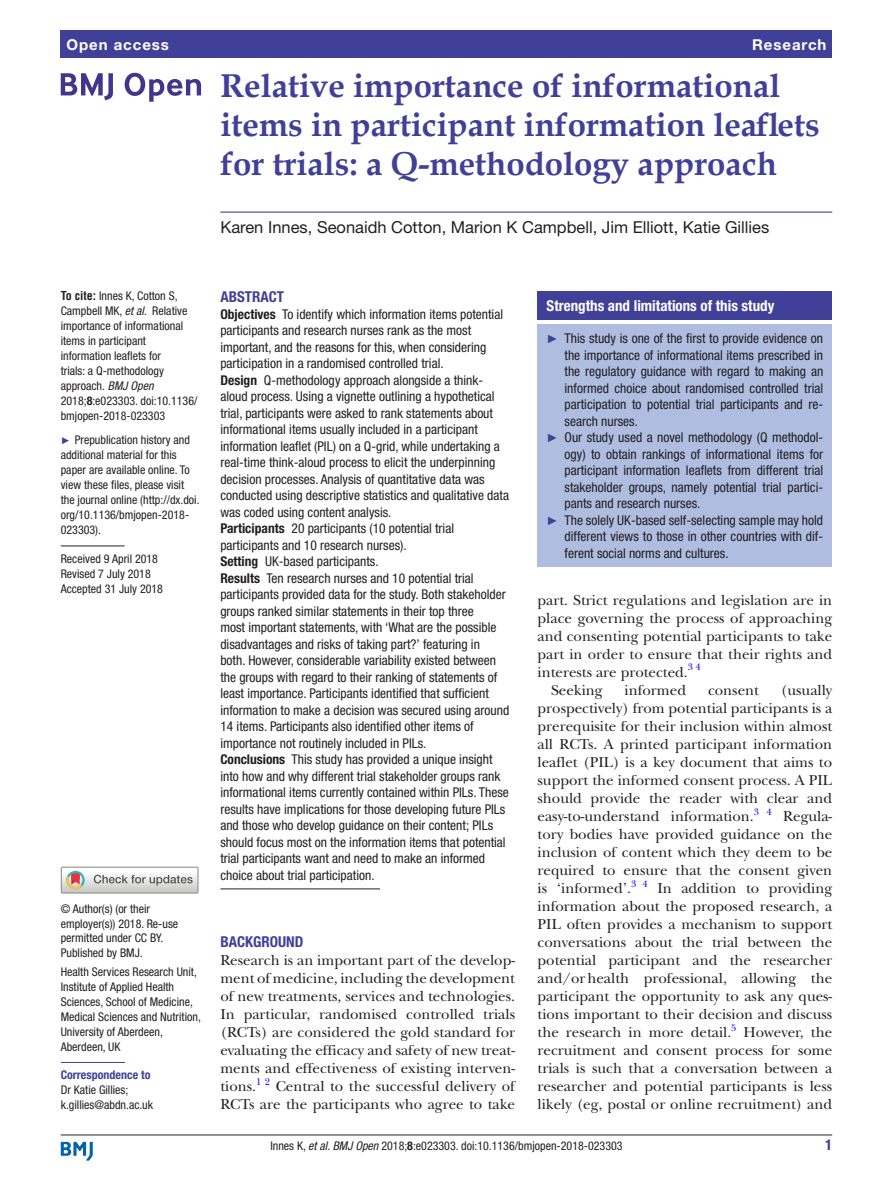
<style>
.page{position:relative;width:893px;height:1191px;background:#fff}
.page>*{position:absolute;margin:0;border:0;box-sizing:border-box;transform-origin:0 0}
.t1{font:700 33px/39px "Book Antiqua";color:#414099}
.t2{font:16.5px "Helvetica Neue LT Std";color:#231f20}
.t3{font:15px/18px "New Baskerville";color:#231f20;text-align:justify}
.t4{font:700 condensed 15px "Helvetica Neue LT Std";color:#fff}
.t5{font:700 condensed 15px "Helvetica Neue LT Std";color:#414099}
.t6{font:700 15px "Helvetica Neue LT Std";letter-spacing:.065em;color:#fff}
.t7{font:condensed 13.5px/16.5px "Helvetica Neue LT Std";color:#231f20}
.t8{font:condensed 12px/15px "Helvetica Neue LT Std";color:#231f20}
.t9{font:700 condensed 12px "Helvetica Neue LT Std";color:#414099}
.t10{font:9.9px "New Baskerville";color:#00f}
.s1{font-family:"Helvetica LT Std";font-weight:700}
.s2{font-style:italic}
.s3{font-weight:700}
.s4{font-family:"Arial";font-stretch:normal;font-size:9.75px;color:#414099}
.s5{font-family:"Arial";font-stretch:normal;font-size:12px;color:#414099}
</style>
<div class="page">
<hr style="left:61px;top:1134px;width:771px;height:1px;background:#231f20">
<svg style="left:61px;top:1141px;width:32px;height:19px"></svg>
<div style="left:61px;top:31px;width:771px;height:27px;background:#414099"></div>
<hr style="left:220px;top:211px;width:612px;height:2px;background:#414099">
<hr style="left:61px;top:545px;width:64px;height:1px;background:#231f20">
<hr style="left:61px;top:1062px;width:64px;height:1px;background:#414099">
<svg style="left:61px;top:73px;width:52px;height:27px"></svg>
<svg style="left:125px;top:73px;width:76px;height:29px"></svg>
<div style="left:61px;top:866px;width:138px;height:27px;border:1px solid #969090"></div>
<svg style="left:61px;top:867px;width:137px;height:26px"></svg>
<hr style="left:220px;top:888px;width:160px;height:1px;background:#231f20">
<div style="left:538px;top:292px;width:294px;height:28px;background:#414099"></div>
<div style="left:538px;top:324px;width:294px;height:242px;background:#afbde1"></div>
<p class="t6" style="left:66px;top:35px;width:104px">Open access</p>
<p class="t6" style="left:752px;top:35px;width:76px">Research</p>
<h1 class="t1" style="left:220px;top:66px;width:601px">Relative importance of informational items in participant information leaflets for trials: a Q-methodology approach</h1>
<p class="t2" style="left:220px;top:218px;width:550px">Karen Innes, Seonaidh Cotton, Marion K Campbell, Jim Elliott, Katie Gillies</p>
<p class="t8" style="left:61px;top:288px;width:138px"><span class="s1">To cite:</span> Innes K, Cotton S,<br>Campbell MK, <span class="s2">et al</span>. Relative importance of informational items in participant information leaflets for<br>trials: a Q-methodology approach. <span class="s2">BMJ Open<br></span>2018;<span class="s3">8</span>:e023303. doi:10.1136/ bmjopen-2018-023303</p>
<p class="t8" style="left:61px;top:432px;width:140px"><span class="s4">►</span> Prepublication history and additional material for this paper are available online. To view these files, please visit the journal online (http://dx.doi. org/10.1136/bmjopen-2018-<br>023303).</p>
<p class="t8" style="left:61px;top:551px;width:104px">Received 9 April 2018<br>Revised 7 July 2018<br>Accepted 31 July 2018</p>
<p class="t8" style="left:61px;top:902px;width:119px;line-height:14.4px">© Author(s) (or their employer(s)) 2018. Re-use permitted under CC BY.<br>Published by BMJ.</p>
<p class="t8" style="left:61px;top:964px;width:142px">Health Services Research Unit,<br>Institute of Applied Health<br>Sciences, School of Medicine,<br>Medical Sciences and Nutrition,<br>University of Aberdeen,<br>Aberdeen, UK</p>
<p class="t9" style="left:61px;top:1067px;width:91px">Correspondence to</p>
<p class="t8" style="left:61px;top:1082px;width:94px">Dr Katie Gillies; k.gillies@abdn.ac.uk</p>
<p class="t5" style="left:220px;top:288px;width:65px">Abstract</p>
<p class="t7" style="left:220px;top:306px;width:290px"><span class="s3">Objectives</span> To identify which information items potential participants and research nurses rank as the most important, and the reasons for this, when considering participation in a randomised controlled trial.<br><span class="s3">Design</span> Q-methodology approach alongside a think&shy;aloud process. Using a vignette outlining a hypothetical trial, participants were asked to rank statements about informational items usually included in a participant information leaflet (PIL) on a Q-grid, while undertaking a real-time think-aloud process to elicit the underpinning decision processes. Analysis of quantitative data was conducted using descriptive statistics and qualitative data was coded using content analysis.<br><span class="s3">Participants</span> 20 participants (10 potential trial participants and 10 research nurses).<br><span class="s3">Setting</span> UK-based participants.<br><span class="s3">Results</span> Ten research nurses and 10 potential trial participants provided data for the study. Both stakeholder groups ranked similar statements in their top three<br>most important statements, with ‘What are the possible disadvantages and risks of taking part?’ featuring in<br>both. However, considerable variability existed between the groups with regard to their ranking of statements of least importance. Participants identified that sufficient information to make a decision was secured using around 14 items. Participants also identified other items of importance not routinely included in PILs.<br><span class="s3">Conclusions</span> This study has provided a unique insight into how and why different trial stakeholder groups rank informational items currently contained within PILs. These results have implications for those developing future PILs and those who develop guidance on their content; PILs should focus most on the information items that potential trial participants want and need to make an informed choice about trial participation.</p>
<p class="t5" style="left:220px;top:933px;width:83px">Background</p>
<p class="t3" style="left:220px;top:951px;width:296px">Research is an important part of the develop&shy;ment of medicine, including the development of new treatments, services and technologies.<br>In particular, randomised controlled trials (RCTs) are considered the gold standard for evaluating the efficacy and safety of new treat&shy;ments and effectiveness of existing interven&shy;tions.</p>
<p class="t10" style="left:256px;top:1075px;width:16px">1 2</p>
<p class="t3" style="left:220px;top:1077px;width:296px;text-align:right">Central to the successful delivery of<br>RCTs are the participants who agree to take</p>
<p class="t4" style="left:547px;top:297px;width:229px">Strengths and limitations of this study</p>
<p class="t7" style="left:547px;top:330px;width:278px"><span class="s5">►</span> This study is one of the first to provide evidence on</p>
<p class="t7" style="left:565px;top:346px;width:260px">the importance of informational items prescribed in</p>
<p class="t7" style="left:565px;top:363px;width:260px">the regulatory guidance with regard to making an</p>
<p class="t7" style="left:565px;top:379px;width:260px">informed choice about randomised controlled trial</p>
<p class="t7" style="left:565px;top:396px;width:260px">participation to potential trial participants and re-</p>
<p class="t7" style="left:565px;top:412px;width:75px">search nurses.</p>
<p class="t7" style="left:547px;top:429px;width:278px"><span class="s5">►</span> Our study used a novel methodology (Q methodol-</p>
<p class="t7" style="left:565px;top:445px;width:260px">ogy) to obtain rankings of informational items for</p>
<p class="t7" style="left:565px;top:462px;width:260px">participant information leaflets from different trial</p>
<p class="t7" style="left:565px;top:478px;width:260px">stakeholder groups, namely potential trial partici-</p>
<p class="t7" style="left:565px;top:495px;width:137px">pants and research nurses.</p>
<p class="t7" style="left:547px;top:511px;width:278px"><span class="s5">►</span> The solely UK-based self-selecting sample may hold</p>
<p class="t7" style="left:565px;top:528px;width:260px">different views to those in other countries with dif-</p>
<p class="t7" style="left:565px;top:544px;width:166px">ferent social norms and cultures.</p>
<p class="t3" style="left:538px;top:591px;width:296px">part. Strict regulations and legislation are in</p>
<p class="t3" style="left:538px;top:609px;width:296px">place governing the process of approaching</p>
<p class="t3" style="left:538px;top:627px;width:296px">and consenting potential participants to take</p>
<p class="t3" style="left:538px;top:645px;width:296px">part in order to ensure that their rights and</p>
<p class="t3" style="left:538px;top:663px;width:165px">interests are protected.<sup>3</sup> <sup>4</sup></p>
<p class="t3" style="left:551px;top:681px;width:53px">Seeking</p>
<p class="t3" style="left:625px;top:681px;width:63px">informed</p>
<p class="t3" style="left:708px;top:681px;width:52px">consent</p>
<p class="t3" style="left:538px;top:681px;width:296px;text-indent:243px">(usually prospectively) from potential participants is a prerequisite for their inclusion within almost all RCTs. A printed participant information leaflet (PIL) is a key document that aims to support the informed consent process. A PIL should provide the reader with clear and easy-to-understand information.</p>
<p class="t10" style="left:754px;top:805px;width:20px">3 4</p>
<p class="t3" style="left:538px;top:807px;width:296px;text-indent:246px">Regula&shy;tory bodies have provided guidance on the inclusion of content which they deem to be required to ensure that the consent given is ‘informed’.</p>
<p class="t10" style="left:631px;top:877px;width:18px">3 4</p>
<p class="t3" style="left:538px;top:879px;width:296px;text-indent:120px">In addition to providing information about the proposed research, a PIL often provides a mechanism to support conversations about the trial between the potential participant and the researcher and/orhealth professional, allowing the participant the opportunity to ask any ques&shy;tions important to their decision and discuss the research in more detail.<sup>5</sup></p>
<p class="t3" style="left:538px;top:1023px;width:296px;text-indent:206px">However, the recruitment and consent process for some trials is such that a conversation between a researcher and potential participants is less likely (eg, postal or online recruitment) and</p>
<p class="t8" style="left:270px;top:1137px;width:354px">Innes K, <span class="s2">et al</span>. <span class="s2">BMJ Open</span> 2018;<span class="s3">8</span>:e023303. doi:10.1136/bmjopen-2018-023303</p>
<p class="t5" style="left:825px;top:1135px;width:9px">1</p>
</div>
